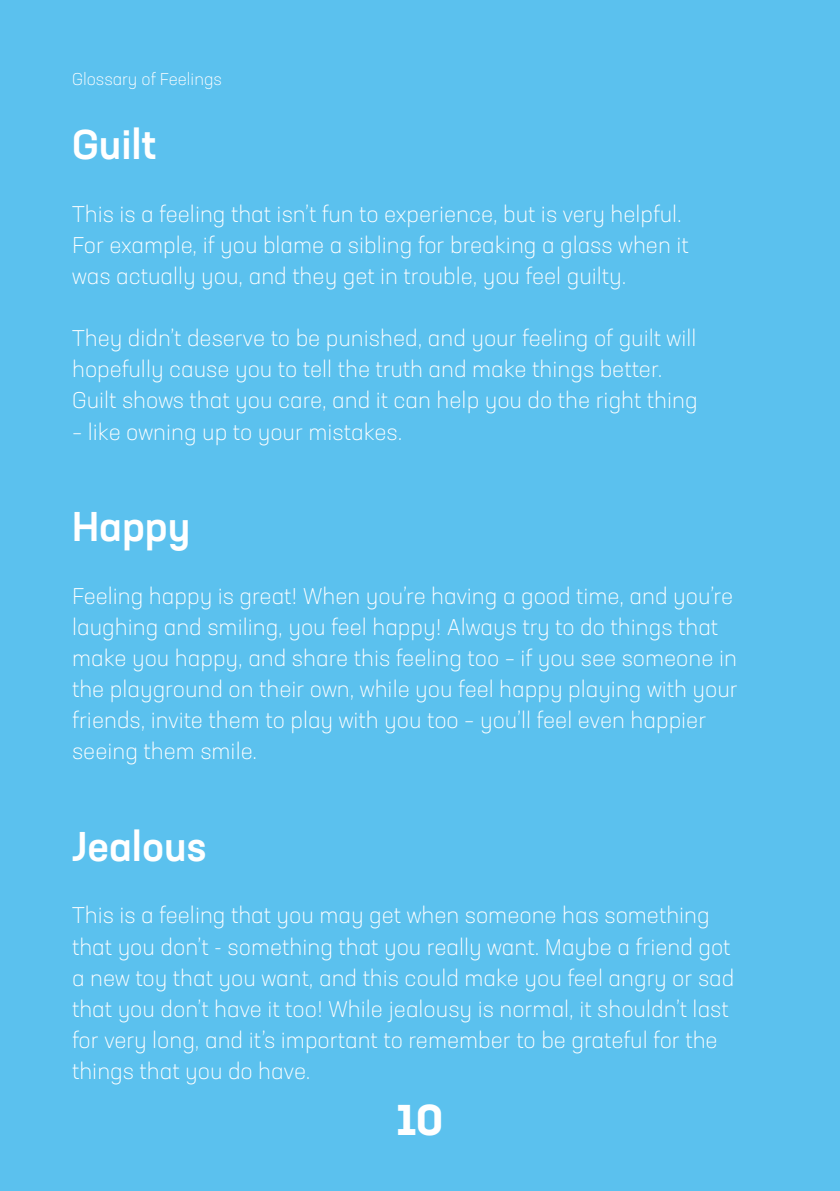
<style>
.page{position:relative;width:840px;height:1191px;background:#fff}
.page>*{position:absolute;margin:0;border:0;box-sizing:border-box;transform-origin:0 0}
.t1{font:700 42.4px "Neusa Next Pro";color:#fff}
.t2{font:500 41px "Neusa Next Pro";color:#fff}
.t3{font:300 22.6px/31.2px "Neusa Next Pro";color:#fff}
.t4{font:300 17px "Neusa Next Pro";color:#fff}
</style>
<div class="page">
<div style="left:0;top:0;width:839px;height:1191px;background:#5bc1ee"></div>
<p class="t4" style="left:72px;top:69px;width:151px">Glossary of Feelings</p>
<p class="t2" style="left:72px;top:119px;width:85px">Guilt</p>
<p class="t3" style="left:72px;top:198px;width:617px">This is a feeling that isn’t fun to experience, but is very helpful.<br>For example, if you blame a sibling for breaking a glass when it was actually you, and they get in trouble, you feel guilty.</p>
<p class="t3" style="left:72px;top:322px;width:626px">They didn’t deserve to be punished, and your feeling of guilt will hopefully cause you to tell the truth and make things better.<br>Guilt shows that you care, and it can help you do the right thing</p>
<p class="t3" style="left:72px;top:416px;width:331px">– like owning up to your mistakes.</p>
<p class="t2" style="left:72px;top:501px;width:120px">Happy</p>
<p class="t3" style="left:72px;top:580px;width:666px">Feeling happy is great! When you’re having a good time, and you’re laughing and smiling, you feel happy! Always try to do things that make you happy, and share this feeling too – if you see someone in the playground on their own, while you feel happy playing with your friends, invite them to play with you too – you’ll feel even happier seeing them smile.</p>
<p class="t2" style="left:72px;top:820px;width:136px">Jealous</p>
<p class="t3" style="left:72px;top:899px;width:663px">This is a feeling that you may get when someone has something that you don’t - something that you really want. Maybe a friend got a new toy that you want, and this could make you feel angry or sad that you don’t have it too! While jealousy is normal, it shouldn’t last for very long, and it’s important to remember to be grateful for the things that you do have.</p>
<p class="t1" style="left:396px;top:1092px;width:48px">10</p>
</div>
